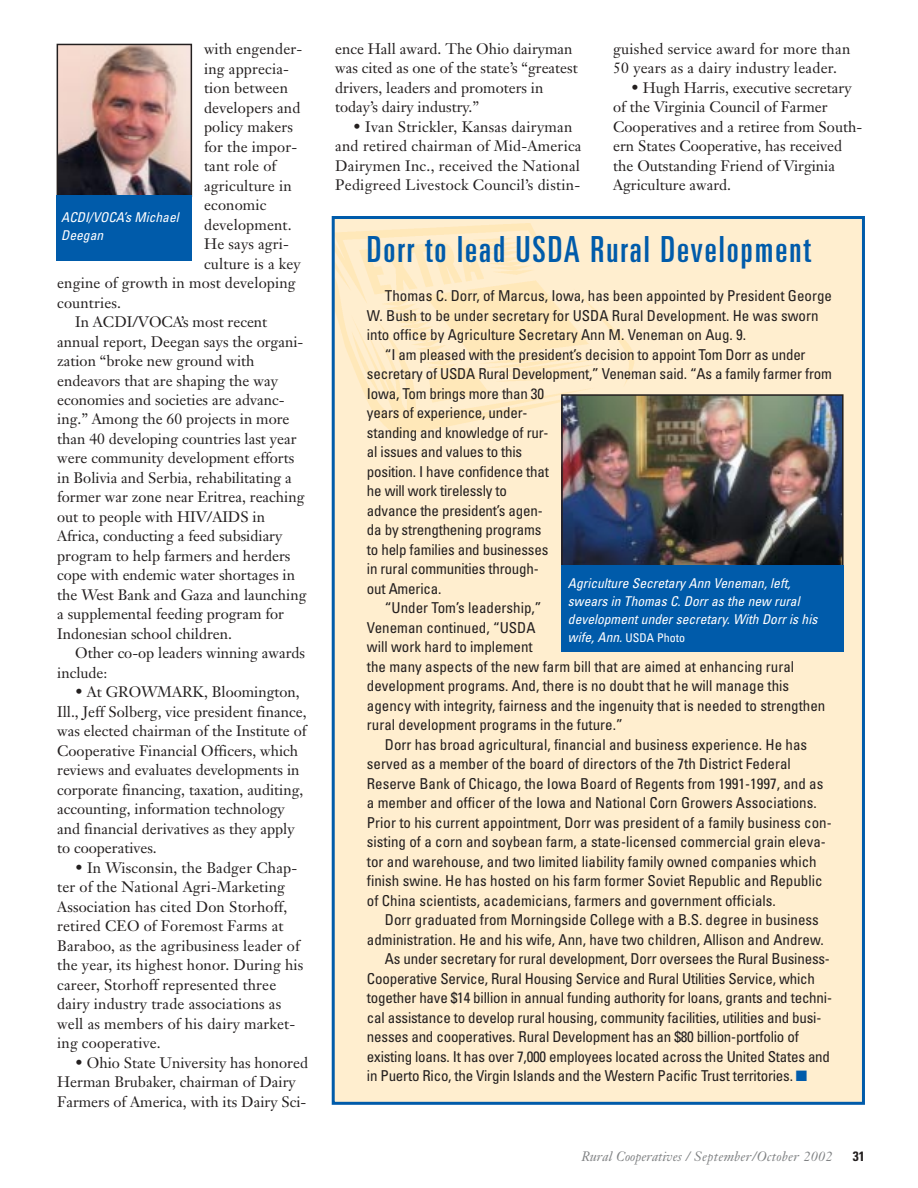
<style>
.page{position:relative;width:918px;height:1188px;background:#fff}
.page>*{position:absolute;margin:0;border:0;box-sizing:border-box;transform-origin:0 0}
.t1{font:ultra-condensed 36px "Univers";letter-spacing:.055em;color:#005baa}
.t2{font:condensed 15px "Univers";color:#231f1f}
.t3{font:15px/19.5px "Janson Text";color:#231f1f}
.t4{font:italic condensed 13.5px/18px "Univers";color:#fff}
.t5{font:italic 13.5px "Janson Text";letter-spacing:.025em;color:#808284}
.t6{font:700 condensed 13.5px "Univers";color:#231f1f}
.s1{color:#005baa}
.s2{font-style:normal;font-size:12px}
</style>
<div class="page">
<div style="left:333px;top:218px;width:530px;height:885px;background:#ffeecf"></div>
<img style="left:336px;top:223px;width:298px;height:212px">
<div style="left:332px;top:216px;width:533px;height:889px;border:3px solid #005baa"></div>
<img style="left:564px;top:397px;width:277px;height:168px">
<div style="left:561px;top:394px;width:283px;height:201px;border:2px solid #231f1f"></div>
<img style="left:60px;top:47px;width:129px;height:147px">
<div style="left:57px;top:44px;width:135px;height:153px;border:2px solid #231f1f"></div>
<div style="left:57px;top:195px;width:135px;height:66px;background:#005baa"></div>
<div style="left:561px;top:565px;width:282px;height:86px;background:#005baa"></div>
<p class="t3" style="left:204px;top:41px;width:100px">with engender-</p>
<p class="t3" style="left:204px;top:60px;width:86px">ing apprecia-</p>
<p class="t3" style="left:204px;top:80px;width:85px">tion between</p>
<p class="t3" style="left:204px;top:99px;width:98px">developers and</p>
<p class="t3" style="left:204px;top:119px;width:91px">policy makers</p>
<p class="t3" style="left:204px;top:138px;width:95px">for the impor-</p>
<p class="t3" style="left:204px;top:158px;width:74px">tant role of</p>
<p class="t3" style="left:204px;top:177px;width:89px">agriculture in</p>
<p class="t3" style="left:204px;top:197px;width:64px">economic</p>
<p class="t3" style="left:204px;top:216px;width:89px">development.</p>
<p class="t3" style="left:204px;top:236px;width:86px">He says agri-</p>
<p class="t3" style="left:204px;top:255px;width:98px">culture is a key</p>
<p class="t3" style="left:57px;top:275px;width:240px">engine of growth in most developing</p>
<p class="t3" style="left:57px;top:294px;width:65px">countries.</p>
<p class="t3" style="left:75px;top:314px;width:194px">In ACDI/VOCA’s most recent</p>
<p class="t3" style="left:57px;top:333px;width:248px">annual report, Deegan says the organi-</p>
<p class="t3" style="left:57px;top:353px;width:199px">zation “broke new ground with</p>
<p class="t3" style="left:57px;top:372px;width:222px">endeavors that are shaping the way</p>
<p class="t3" style="left:57px;top:392px;width:229px">economies and societies are advanc-</p>
<p class="t3" style="left:57px;top:411px;width:234px">ing.” Among the 60 projects in more</p>
<p class="t3" style="left:57px;top:431px;width:241px">than 40 developing countries last year</p>
<p class="t3" style="left:57px;top:450px;width:239px">were community development efforts</p>
<p class="t3" style="left:57px;top:470px;width:236px">in Bolivia and Serbia, rehabilitating a</p>
<p class="t3" style="left:57px;top:489px;width:249px">former war zone near Eritrea, reaching</p>
<p class="t3" style="left:57px;top:509px;width:209px">out to people with HIV/AIDS in</p>
<p class="t3" style="left:57px;top:528px;width:227px">Africa, conducting a feed subsidiary</p>
<p class="t3" style="left:57px;top:548px;width:235px">program to help farmers and herders</p>
<p class="t3" style="left:57px;top:567px;width:239px">cope with endemic water shortages in</p>
<p class="t3" style="left:57px;top:587px;width:251px">the West Bank and Gaza and launching</p>
<p class="t3" style="left:57px;top:606px;width:228px">a supplemental feeding program for</p>
<p class="t3" style="left:57px;top:626px;width:176px">Indonesian school children.</p>
<p class="t3" style="left:75px;top:645px;width:231px">Other co-op leaders winning awards</p>
<p class="t3" style="left:57px;top:665px;width:52px">include:</p>
<p class="t3" style="left:57px;top:684px;width:251px;text-indent:18px">• At GROWMARK, Bloomington, Ill., Jeff Solberg, vice president finance, was elected chairman of the Institute of Cooperative Financial Officers, which reviews and evaluates developments in corporate financing, taxation, auditing, accounting, information technology and financial derivatives as they apply to cooperatives.</p>
<p class="t3" style="left:57px;top:860px;width:248px;text-indent:18px">• In Wisconsin, the Badger Chap&shy;ter of the National Agri-Marketing Association has cited Don Storhoff, retired CEO of Foremost Farms at Baraboo, as the agribusiness leader of the year, its highest honor. During his career, Storhoff represented three dairy industry trade associations as well as members of his dairy market&shy;ing cooperative.</p>
<p class="t3" style="left:57px;top:1055px;width:252px;text-indent:18px">• Ohio State University has honored<br>Herman Brubaker, chairman of Dairy<br>Farmers of America, with its Dairy Sci-</p>
<p class="t4" style="left:61px;top:210px;width:119px">ACDI/VOCA’s Michael<br>Deegan</p>
<p class="t3" style="left:335px;top:41px;width:244px">ence Hall award. The Ohio dairyman was cited as one of the state’s “greatest drivers, leaders and promoters in today’s dairy industry.”</p>
<p class="t3" style="left:335px;top:119px;width:248px;text-align:center">• Ivan Strickler, Kansas dairyman and retired chairman of Mid-America Dairymen Inc., received the National Pedigreed Livestock Council’s distin-</p>
<p class="t3" style="left:613px;top:41px;width:239px">guished service award for more than<br>50 years as a dairy industry leader.</p>
<p class="t3" style="left:613px;top:80px;width:251px;text-indent:18px">• Hugh Harris, executive secretary of the Virginia Council of Farmer Cooperatives and a retiree from South&shy;ern States Cooperative, has received the Outstanding Friend of Virginia Agriculture award.</p>
<h1 class="t1" style="left:367px;top:236px;width:445px">Dorr to lead USDA Rural Development</h1>
<p class="t2" style="left:385px;top:290px;width:449px">Thomas C. Dorr, of Marcus, Iowa, has been appointed by President George</p>
<p class="t2" style="left:367px;top:310px;width:453px">W. Bush to be under secretary for USDA Rural Development. He was sworn</p>
<p class="t2" style="left:367px;top:329px;width:381px">into office by Agriculture Secretary Ann M. Veneman on Aug. 9.</p>
<p class="t2" style="left:385px;top:349px;width:422px">“I am pleased with the president’s decision to appoint Tom Dorr as under</p>
<p class="t2" style="left:367px;top:368px;width:467px">secretary of USDA Rural Development,” Veneman said. “As a family farmer from</p>
<p class="t2" style="left:367px;top:388px;width:179px">Iowa, Tom brings more than 30</p>
<p class="t2" style="left:367px;top:407px;width:162px">years of experience, under-</p>
<p class="t2" style="left:367px;top:427px;width:183px">standing and knowledge of rur-</p>
<p class="t2" style="left:367px;top:446px;width:157px">al issues and values to this</p>
<p class="t2" style="left:367px;top:466px;width:184px">position. I have confidence that</p>
<p class="t2" style="left:367px;top:485px;width:141px">he will work tirelessly to</p>
<p class="t2" style="left:367px;top:505px;width:177px">advance the president’s agen-</p>
<p class="t2" style="left:367px;top:524px;width:176px">da by strengthening programs</p>
<p class="t2" style="left:367px;top:544px;width:183px">to help families and businesses</p>
<p class="t2" style="left:367px;top:563px;width:173px">in rural communities through-</p>
<p class="t2" style="left:367px;top:583px;width:76px">out America.</p>
<p class="t2" style="left:385px;top:602px;width:158px">“Under Tom’s leadership,”</p>
<p class="t2" style="left:367px;top:622px;width:170px">Veneman continued, “USDA</p>
<p class="t2" style="left:367px;top:641px;width:167px">will work hard to implement</p>
<p class="t2" style="left:367px;top:661px;width:429px">the many aspects of the new farm bill that are aimed at enhancing rural</p>
<p class="t2" style="left:367px;top:680px;width:424px">development programs. And, there is no doubt that he will manage this</p>
<p class="t2" style="left:367px;top:700px;width:460px">agency with integrity, fairness and the ingenuity that is needed to strengthen</p>
<p class="t2" style="left:367px;top:719px;width:257px">rural development programs in the future.”</p>
<p class="t2" style="left:385px;top:739px;width:424px">Dorr has broad agricultural, financial and business experience. He has</p>
<p class="t2" style="left:367px;top:758px;width:425px">served as a member of the board of directors of the 7th District Federal</p>
<p class="t2" style="left:367px;top:778px;width:458px">Reserve Bank of Chicago, the Iowa Board of Regents from 1991-1997, and as</p>
<p class="t2" style="left:367px;top:797px;width:451px">a member and officer of the Iowa and National Corn Growers Associations.</p>
<p class="t2" style="left:367px;top:817px;width:466px">Prior to his current appointment, Dorr was president of a family business con-</p>
<p class="t2" style="left:367px;top:836px;width:460px">sisting of a corn and soybean farm, a state-licensed commercial grain eleva-</p>
<p class="t2" style="left:367px;top:856px;width:451px">tor and warehouse, and two limited liability family owned companies which</p>
<p class="t2" style="left:367px;top:875px;width:457px">finish swine. He has hosted on his farm former Soviet Republic and Republic</p>
<p class="t2" style="left:367px;top:895px;width:410px">of China scientists, academicians, farmers and government officials.</p>
<p class="t2" style="left:385px;top:914px;width:435px">Dorr graduated from Morningside College with a B.S. degree in business</p>
<p class="t2" style="left:367px;top:934px;width:458px">administration. He and his wife, Ann, have two children, Allison and Andrew.</p>
<p class="t2" style="left:385px;top:953px;width:446px">As under secretary for rural development, Dorr oversees the Rural Business-</p>
<p class="t2" style="left:367px;top:973px;width:449px">Cooperative Service, Rural Housing Service and Rural Utilities Service, which</p>
<p class="t2" style="left:367px;top:992px;width:467px">together have $14 billion in annual funding authority for loans, grants and techni-</p>
<p class="t2" style="left:367px;top:1012px;width:456px">cal assistance to develop rural housing, community facilities, utilities and busi-</p>
<p class="t2" style="left:367px;top:1031px;width:433px">nesses and cooperatives. Rural Development has an $80 billion-portfolio of</p>
<p class="t2" style="left:367px;top:1051px;width:465px">existing loans. It has over 7,000 employees located across the United States and</p>
<p class="t2" style="left:367px;top:1070px;width:442px">in Puerto Rico, the Virgin Islands and the Western Pacific Trust territories. <span class="s1">■</span></p>
<p class="t4" style="left:568px;top:576px;width:251px">Agriculture Secretary Ann Veneman, left, swears in Thomas C. Dorr as the new rural development under secretary. With Dorr is his wife, Ann. <span class="s2">USDA Photo</span></p>
<p class="t5" style="left:581px;top:1152px;width:253px">Rural Cooperatives / September/October 2002</p>
<p class="t6" style="left:853px;top:1152px;width:13px">31</p>
</div>
